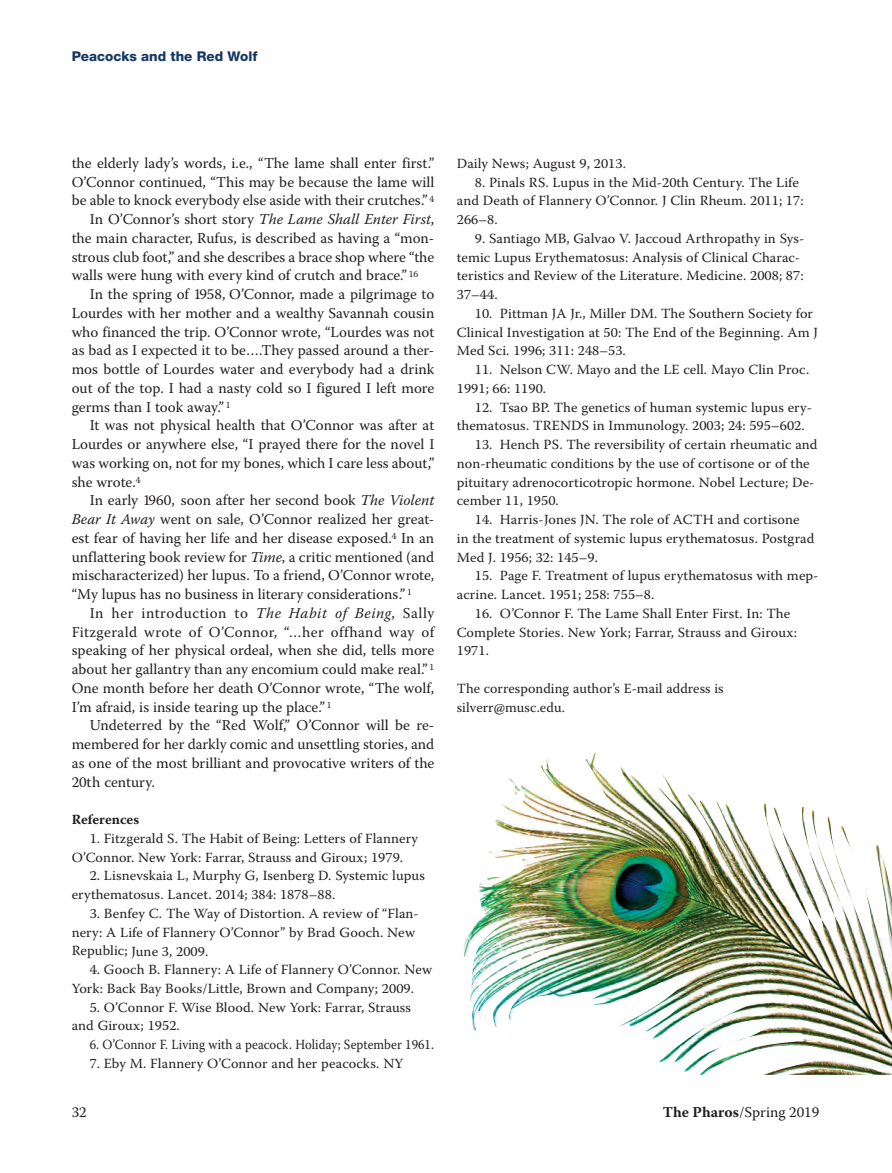
<style>
.page{position:relative;width:892px;height:1173px;background:#fff}
.page>*{position:absolute;margin:0;border:0;box-sizing:border-box;transform-origin:0 0}
.t1{font:15px "Warnock Pro";color:#231f20}
.t2{font:15px "Warnock Pro";letter-spacing:.025em;color:#231f20}
.t3{font:15px "Warnock Pro";letter-spacing:.035em;color:#231f20}
.t4{font:13.95px/18.8px "Warnock Pro";letter-spacing:.005em;color:#231f20}
.t5{font:13.95px "Warnock Pro";letter-spacing:.005em;color:#231f20;scale:.91 1}
.t6{font:700 13.95px "Warnock Pro";color:#231f20}
.t7{font:800 13.5px "Helvetica Neue LT Std";color:#153862}
.s1{font-style:italic}
.s2{font-weight:700}
</style>
<div class="page">
<img style="left:463px;top:753px;width:428px;height:322px">
<p class="t7" style="left:72px;top:49px;width:187px">Peacocks and the Red Wolf</p>
<p class="t1" style="left:72px;top:154px;width:364px">the elderly lady’s words, i.e., “The lame shall enter first.”</p>
<p class="t1" style="left:72px;top:173px;width:364px">O’Connor continued, “This may be because the lame will</p>
<p class="t1" style="left:72px;top:192px;width:364px">be able to knock everybody else aside with their crutches.” <sup>4</sup></p>
<p class="t1" style="left:90px;top:210px;width:346px">In O’Connor’s short story <span class="s1">The Lame Shall Enter First</span>,</p>
<p class="t1" style="left:72px;top:229px;width:364px">the main character, Rufus, is described as having a “mon-</p>
<p class="t1" style="left:72px;top:248px;width:364px">strous club foot,” and she describes a brace shop where “the</p>
<p class="t1" style="left:72px;top:267px;width:348px">walls were hung with every kind of crutch and brace.” <sup>16</sup></p>
<p class="t1" style="left:90px;top:285px;width:346px">In the spring of 1958, O’Connor, made a pilgrimage to</p>
<p class="t1" style="left:72px;top:304px;width:364px">Lourdes with her mother and a wealthy Savannah cousin</p>
<p class="t1" style="left:72px;top:323px;width:364px">who financed the trip. O’Connor wrote, “Lourdes was not</p>
<p class="t1" style="left:72px;top:342px;width:364px">as bad as I expected it to be….They passed around a ther-</p>
<p class="t1" style="left:72px;top:360px;width:364px">mos bottle of Lourdes water and everybody had a drink</p>
<p class="t1" style="left:72px;top:379px;width:364px">out of the top. I had a nasty cold so I figured I left more</p>
<p class="t1" style="left:72px;top:398px;width:160px">germs than I took away.” <sup>1</sup></p>
<p class="t1" style="left:90px;top:417px;width:346px">It was not physical health that O’Connor was after at</p>
<p class="t1" style="left:72px;top:435px;width:364px">Lourdes or anywhere else, “I prayed there for the novel I</p>
<p class="t1" style="left:72px;top:454px;width:364px">was working on, not for my bones, which I care less about,”</p>
<p class="t1" style="left:72px;top:473px;width:70px">she wrote.<sup>4</sup></p>
<p class="t1" style="left:90px;top:492px;width:346px">In early 1960, soon after her second book <span class="s1">The Violent</span></p>
<p class="t1" style="left:72px;top:510px;width:364px"><span class="s1">Bear It Away</span> went on sale, O’Connor realized her great-</p>
<p class="t1" style="left:72px;top:529px;width:364px">est fear of having her life and her disease exposed.<sup>4</sup> In an</p>
<p class="t1" style="left:72px;top:548px;width:364px">unflattering book review for <span class="s1">Time</span>, a critic mentioned (and</p>
<p class="t1" style="left:72px;top:567px;width:364px">mischaracterized) her lupus. To a friend, O’Connor wrote,</p>
<p class="t1" style="left:72px;top:585px;width:341px">“My lupus has no business in literary considerations.” <sup>1</sup></p>
<p class="t3" style="left:90px;top:604px;width:346px">In her introduction to <span class="s1">The Habit of Being</span>, Sally</p>
<p class="t2" style="left:72px;top:623px;width:364px">Fitzgerald wrote of O’Connor, “…her offhand way of</p>
<p class="t1" style="left:72px;top:642px;width:364px">speaking of her physical ordeal, when she did, tells more</p>
<p class="t1" style="left:72px;top:660px;width:364px">about her gallantry than any encomium could make real.” <sup>1</sup></p>
<p class="t1" style="left:72px;top:679px;width:364px">One month before her death O’Connor wrote, “The wolf,</p>
<p class="t1" style="left:72px;top:698px;width:261px">I’m afraid, is inside tearing up the place.” <sup>1</sup></p>
<p class="t1" style="left:90px;top:717px;width:346px">Undeterred by the “Red Wolf,” O’Connor will be re-</p>
<p class="t1" style="left:72px;top:735px;width:364px">membered for her darkly comic and unsettling stories, and</p>
<p class="t1" style="left:72px;top:754px;width:364px">as one of the most brilliant and provocative writers of the</p>
<p class="t1" style="left:72px;top:773px;width:85px">20th century.</p>
<p class="t6" style="left:72px;top:811px;width:69px">References</p>
<p class="t4" style="left:72px;top:829px;width:348px;text-indent:18px">1. Fitzgerald S. The Habit of Being: Letters of Flannery<br>O’Connor. New York: Farrar, Strauss and Giroux; 1979.</p>
<p class="t4" style="left:72px;top:866px;width:354px;text-indent:18px">2. Lisnevskaia L, Murphy G, Isenberg D. Systemic lupus erythematosus. Lancet. 2014; 384: 1878–88.</p>
<p class="t4" style="left:72px;top:904px;width:348px;text-indent:18px">3. Benfey C. The Way of Distortion. A review of “Flan&shy;nery: A Life of Flannery O’Connor” by Brad Gooch. New<br>Republic; June 3, 2009.</p>
<p class="t4" style="left:72px;top:960px;width:362px;text-indent:18px">4. Gooch B. Flannery: A Life of Flannery O’Connor. New<br>York: Back Bay Books/Little, Brown and Company; 2009.</p>
<p class="t4" style="left:72px;top:998px;width:341px;text-indent:18px">5. O’Connor F. Wise Blood. New York: Farrar, Strauss and Giroux; 1952.</p>
<p class="t5" style="left:90px;top:1036px;width:379px">6. O’Connor F. Living with a peacock. Holiday; September 1961.</p>
<p class="t4" style="left:90px;top:1054px;width:315px">7. Eby M. Flannery O’Connor and her peacocks. NY</p>
<p class="t4" style="left:456px;top:154px;width:171px">Daily News; August 9, 2013.</p>
<p class="t4" style="left:456px;top:173px;width:348px;text-indent:18px">8. Pinals RS. Lupus in the Mid-20th Century. The Life and Death of Flannery O’Connor. J Clin Rheum. 2011; 17:<br>266–8.</p>
<p class="t4" style="left:456px;top:229px;width:349px;text-indent:18px">9. Santiago MB, Galvao V. Jaccoud Arthropathy in Sys&shy;temic Lupus Erythematosus: Analysis of Clinical Charac&shy;teristics and Review of the Literature. Medicine. 2008; 87:<br>37–44.</p>
<p class="t4" style="left:456px;top:304px;width:362px;text-indent:18px">10. Pittman JA Jr., Miller DM. The Southern Society for<br>Clinical Investigation at 50: The End of the Beginning. Am J<br>Med Sci. 1996; 311: 248–53.</p>
<p class="t4" style="left:456px;top:360px;width:354px;text-indent:18px">11. Nelson CW. Mayo and the LE cell. Mayo Clin Proc.<br>1991; 66: 1190.</p>
<p class="t4" style="left:456px;top:398px;width:356px;text-indent:18px">12. Tsao BP. The genetics of human systemic lupus ery&shy;thematosus. TRENDS in Immunology. 2003; 24: 595–602.</p>
<p class="t4" style="left:456px;top:435px;width:362px;text-indent:18px">13. Hench PS. The reversibility of certain rheumatic and non-rheumatic conditions by the use of cortisone or of the pituitary adrenocorticotropic hormone. Nobel Lecture; De&shy;cember 11, 1950.</p>
<p class="t4" style="left:456px;top:510px;width:359px;text-indent:18px">14. Harris-Jones JN. The role of ACTH and cortisone in the treatment of systemic lupus erythematosus. Postgrad<br>Med J. 1956; 32: 145–9.</p>
<p class="t4" style="left:456px;top:566px;width:363px;text-indent:18px">15. Page F. Treatment of lupus erythematosus with mep&shy;acrine. Lancet. 1951; 258: 755–8.</p>
<p class="t4" style="left:456px;top:604px;width:341px;text-indent:18px">16. O’Connor F. The Lame Shall Enter First. In: The<br>Complete Stories. New York; Farrar, Strauss and Giroux:<br>1971.</p>
<p class="t4" style="left:456px;top:679px;width:268px">The corresponding author’s E-mail address is silverr@musc.edu.</p>
<p class="t1" style="left:72px;top:1103px;width:17px">32</p>
<p class="t1" style="left:662px;top:1103px;width:158px"><span class="s2">The Pharos</span>/Spring 2019</p>
</div>
